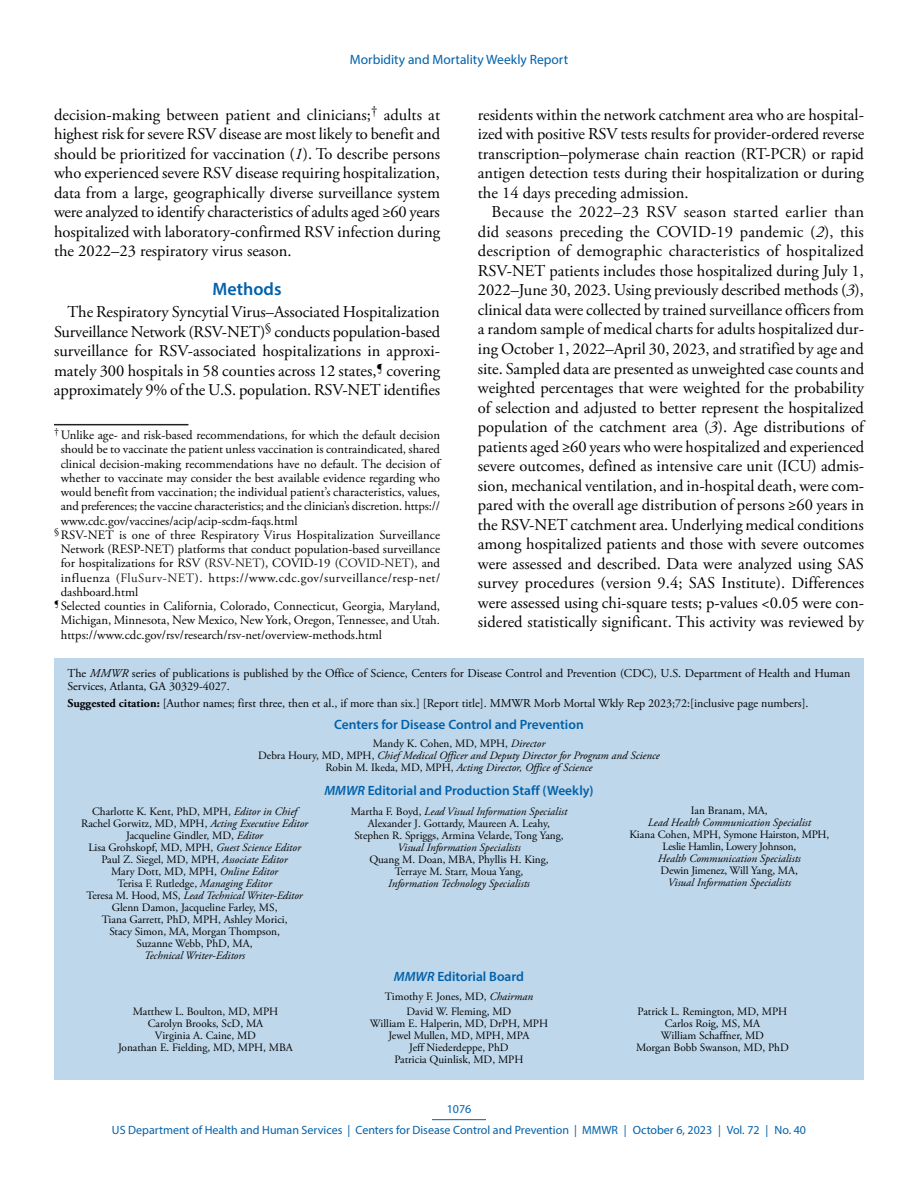
<style>
.page{position:relative;width:918px;height:1188px;background:#fff}
.page>*{position:absolute;margin:0;border:0;box-sizing:border-box;transform-origin:0 0}
.Heading_1{font:600 18px "Myriad Pro";color:#0061aa}
.Paragraph{font:16.5px/19.5px "Adobe Garamond Pro";color:#010203;text-align:justify}
.t1{font:600 13.5px "Myriad Pro";color:#0061aa}
.t2{font:13.5px "Myriad Pro";color:#0061aa}
.Footnote{font:12.75px/14.2px "Adobe Garamond Pro";color:#010203;text-align:justify}
.footnote_no_rule_text_indent_1{font:12.75px/14.2px "Adobe Garamond Pro";color:#010203;text-align:justify}
.t3{font:12px/13.5px "Adobe Garamond Pro";color:#010203}
.t4{font:12px/21.8px "Myriad Pro";color:#0061aa;text-align:center}
.t5{font:11.25px/12px "Adobe Garamond Pro";color:#010203;text-align:center}
.t6{font:italic 11.25px/12px "Adobe Garamond Pro";color:#010203;text-align:center}
.t7{font:11.25px/12px "Adobe Garamond Pro";letter-spacing:-.02em;color:#010203;text-align:center}
.s1{font-style:italic}
.s2{color:#231f20}
.s3{font-weight:700}
.s4{font-style:normal}
</style>
<div class="page">
<div style="left:54px;top:659px;width:810px;height:421px;background:#bfd7ea"></div>
<hr style="left:432px;top:1119px;width:54px;height:1px;background:#0061aa">
<hr style="left:54px;top:424px;width:134px;height:1px;background:#231f20">
<p class="t2" style="left:350px;top:51px;width:220px">Morbidity and Mortality Weekly Report</p>
<p class="Paragraph" style="left:54px;top:106px;width:388px">decision-making between patient and clinicians;<sup>†</sup> adults at highest risk for severe RSV disease are most likely to benefit and should be prioritized for vaccination (<span class="s1">1</span>). To describe persons who experienced severe RSV disease requiring hospitalization, data from a large, geographically diverse surveillance system were analyzed to identify characteristics of adults aged ≥60 years hospitalized with laboratory-confirmed RSV infection during the 2022–23 respiratory virus season.</p>
<h1 class="Heading_1" style="left:213px;top:278px;width:70px">Methods</h1>
<p class="Paragraph" style="left:54px;top:303px;width:388px;text-indent:14px">The Respiratory Syncytial Virus–Associated Hospitalization Surveillance Network (RSV-NET)<sup>§</sup> conducts population-based surveillance for RSV-associated hospitalizations in approxi&shy;mately 300 hospitals in 58 counties across 12 states,<sup>¶</sup> covering approximately 9% of the U.S. population. RSV-NET identifies</p>
<p class="Footnote" style="left:61px;top:428px;width:381px;text-indent:-7px"><sup>†</sup> Unlike age- and risk-based recommendations, for which the default decision should be to vaccinate the patient unless vaccination is contraindicated, shared clinical decision-making recommendations have no default. The decision of whether to vaccinate may consider the best available evidence regarding who would benefit from vaccination; the individual patient’s characteristics, values, and preferences; the vaccine characteristics; and the clinician’s discretion. https:// www.cdc.gov/vaccines/acip/acip-scdm-faqs.html</p>
<p class="footnote_no_rule_text_indent_1" style="left:61px;top:528px;width:381px;text-indent:-7px"><sup>§</sup>RSV-NET is one of three Respiratory Virus Hospitalization Surveillance Network (RESP-NET) platforms that conduct population-based surveillance for hospitalizations for RSV (<span class="s2">RSV-NET</span>), COVID-19 (<span class="s2">COVID-NET</span>), and influenza (<span class="s2">FluSurv-NET</span>). https://www.cdc.gov/surveillance/resp-net/ dashboard.html</p>
<p class="footnote_no_rule_text_indent_1" style="left:61px;top:599px;width:381px;text-indent:-7px"><sup>¶</sup> Selected counties in California, Colorado, Connecticut, Georgia, Maryland, Michigan, Minnesota, New Mexico, New York, Oregon, Tennessee, and Utah. https://www.cdc.gov/rsv/research/rsv-net/overview-methods.html</p>
<p class="Paragraph" style="left:478px;top:106px;width:388px">residents within the network catchment area who are hospital&shy;ized with positive RSV tests results for provider-ordered reverse transcription–polymerase chain reaction (RT-PCR) or rapid antigen detection tests during their hospitalization or during the 14 days preceding admission.</p>
<p class="Paragraph" style="left:478px;top:203px;width:388px;text-indent:13px">Because the 2022–23 RSV season started earlier than did seasons preceding the COVID-19 pandemic (<span class="s1">2</span>), this description of demographic characteristics of hospitalized RSV-NET patients includes those hospitalized during July 1, 2022–June 30, 2023. Using previously described methods (<span class="s1">3</span>), clinical data were collected by trained surveillance officers from a random sample of medical charts for adults hospitalized dur&shy;ing October 1, 2022–April 30, 2023, and stratified by age and site. Sampled data are presented as unweighted case counts and weighted percentages that were weighted for the probability of selection and adjusted to better represent the hospitalized population of the catchment area (<span class="s1">3</span>). Age distributions of patients aged ≥60 years who were hospitalized and experienced severe outcomes, defined as intensive care unit (ICU) admis&shy;sion, mechanical ventilation, and in-hospital death, were com&shy;pared with the overall age distribution of persons ≥60 years in the RSV-NET catchment area. Underlying medical conditions among hospitalized patients and those with severe outcomes were assessed and described. Data were analyzed using SAS survey procedures (version 9.4; SAS Institute). Differences were assessed using chi-square tests; p-values &lt;0.05 were con&shy;sidered statistically significant. This activity was reviewed by</p>
<p class="t3" style="left:68px;top:667px;width:784px">The <span class="s1">MMWR</span> series of publications is published by the Office of Science, Centers for Disease Control and Prevention (CDC), U.S. Department of Health and Human<br>Services, Atlanta, GA 30329-4027.</p>
<p class="t3" style="left:68px;top:697px;width:743px"><span class="s3">Suggested citation:</span> [Author names; first three, then et al., if more than six.] [Report title]. MMWR Morb Mortal Wkly Rep 2023;72:[inclusive page numbers].</p>
<p class="t1" style="left:334px;top:715px;width:251px">Centers for Disease Control and Prevention</p>
<p class="t6" style="left:258px;top:738px;width:403px"><span class="s4">Mandy K. Cohen, MD, MPH,</span> Director<br><span class="s4">Debra Houry, MD, MPH,</span> Chief Medical Officer and Deputy Director for Program and Science<br><span class="s4">Robin M. Ikeda, MD, MPH,</span> Acting Director, Office of Science</p>
<p class="t1" style="left:324px;top:782px;width:271px"><span class="s1">MMWR</span> Editorial and Production Staff (Weekly)</p>
<p class="t5" style="left:81px;top:806px;width:228px">Charlotte K. Kent, PhD, MPH, <span class="s1">Editor in Chief </span>Rachel Gorwitz, MD, MPH, <span class="s1">Acting Executive Editor </span>Jacqueline Gindler, MD, <span class="s1">Editor<br></span>Lisa Grohskopf, MD, MPH, <span class="s1">Guest Science Editor </span>Paul Z. Siegel, MD, MPH, <span class="s1">Associate Editor<br></span>Mary Dott, MD, MPH, <span class="s1">Online Editor<br></span>Terisa F. Rutledge, <span class="s1">Managing Editor<br></span>Teresa M. Hood, MS, <span class="s1">Lead Technical Writer-Editor </span>Glenn Damon, Jacqueline Farley, MS,<br>Tiana Garrett, PhD, MPH, Ashley Morici,<br>Stacy Simon, MA, Morgan Thompson,<br>Suzanne Webb, PhD, MA,</p>
<p class="t6" style="left:144px;top:950px;width:103px">Technical Writer-Editors</p>
<p class="t5" style="left:691px;top:805px;width:78px">Ian Branam, MA,</p>
<p class="t6" style="left:648px;top:817px;width:165px">Lead Health Communication Specialist</p>
<p class="t7" style="left:629px;top:829px;width:201px">Kiana Cohen, MPH, Symone Hairston, MPH,<br>Leslie Hamlin, Lowery Johnson,</p>
<p class="t6" style="left:658px;top:853px;width:145px">Health Communication Specialists</p>
<p class="t7" style="left:661px;top:865px;width:139px">Dewin Jimenez, Will Yang, MA,</p>
<p class="t6" style="left:668px;top:877px;width:125px">Visual Information Specialists</p>
<p class="t5" style="left:351px;top:806px;width:218px">Martha F. Boyd, <span class="s1">Lead Visual Information Specialist<br></span>Alexander J. Gottardy, Maureen A. Leahy,<br>Stephen R. Spriggs, Armina Velarde, Tong Yang,</p>
<p class="t6" style="left:397px;top:842px;width:125px">Visual Information Specialists</p>
<p class="t5" style="left:369px;top:854px;width:181px">Quang M. Doan, MBA, Phyllis H. King,<br>Terraye M. Starr, Moua Yang,</p>
<p class="t6" style="left:388px;top:878px;width:143px">Information Technology Specialists</p>
<p class="t1" style="left:394px;top:968px;width:132px"><span class="s1">MMWR</span> Editorial Board</p>
<p class="t5" style="left:385px;top:991px;width:150px">Timothy F. Jones, MD, <span class="s1">Chairman</span></p>
<p class="t5" style="left:118px;top:1005px;width:176px">Matthew L. Boulton, MD, MPH<br>Carolyn Brooks, ScD, MA<br>Virginia A. Caine, MD<br>Jonathan E. Fielding, MD, MPH, MBA</p>
<p class="t5" style="left:370px;top:1005px;width:180px">David W. Fleming, MD<br>William E. Halperin, MD, DrPH, MPH<br>Jewel Mullen, MD, MPH, MPA<br>Jeff Niederdeppe, PhD<br>Patricia Quinlisk, MD, MPH</p>
<p class="t5" style="left:636px;top:1005px;width:154px">Patrick L. Remington, MD, MPH<br>Carlos Roig, MS, MA<br>William Schaffner, MD<br>Morgan Bobb Swanson, MD, PhD</p>
<p class="t4" style="left:112px;top:1097px;width:696px">1076<br>US Department of Health and Human Services | Centers for Disease Control and Prevention | MMWR | October 6, 2023 | Vol. 72 | No. 40</p>
</div>
